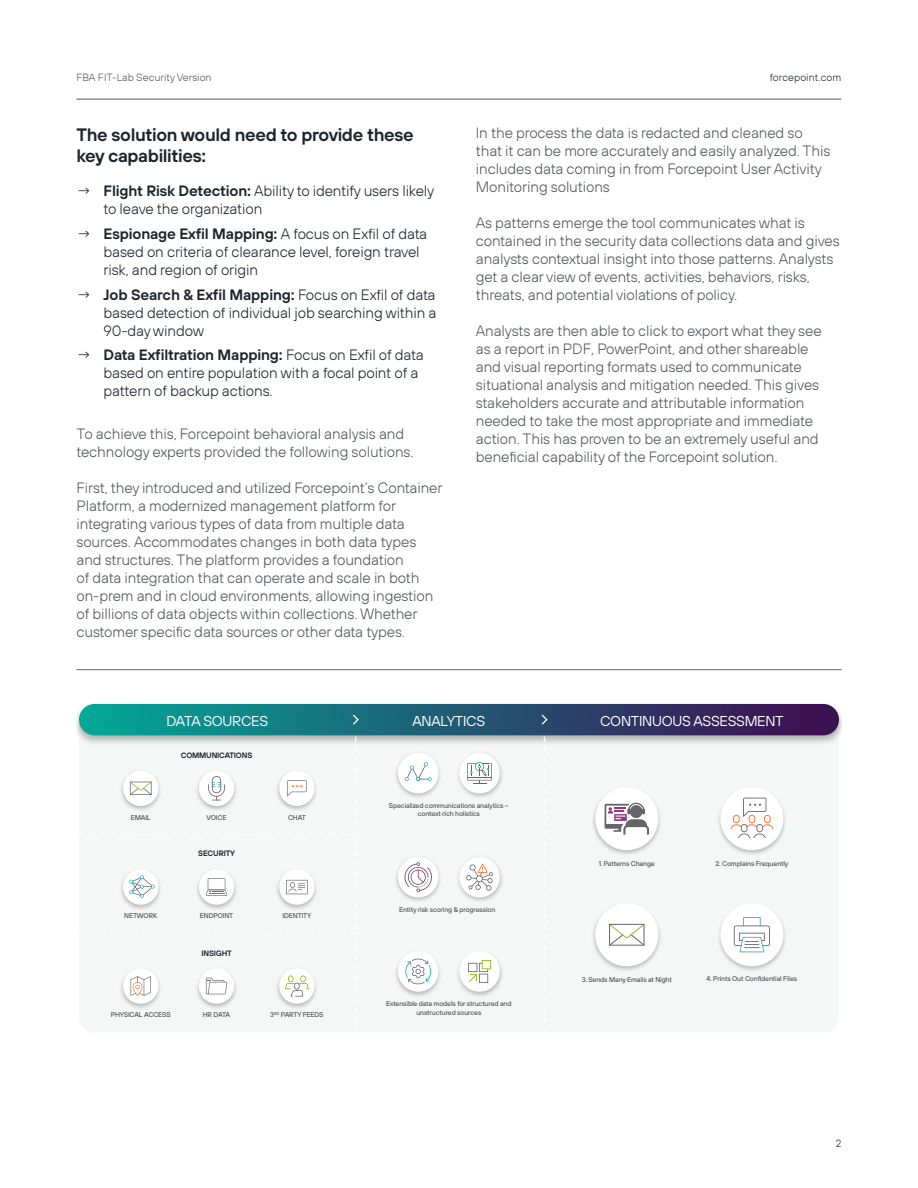
<style>
.page{position:relative;width:918px;height:1188px;background:#fff}
.page>*{position:absolute;margin:0;border:0;box-sizing:border-box;transform-origin:0 0}
.t1{font:600 18px/21px "FP Sans";letter-spacing:-.02em;color:#1d252c}
.t2{font:300 15px/18px "FP Sans";letter-spacing:-.01em;color:#53575a}
.t3{font:300 15px/18px "FP Sans";letter-spacing:-.01em;color:#1d252c}
.t4{font:14.25px "FP Sans";letter-spacing:-.02em;color:#fff}
.t5{font:300 10.5px "FP Sans";color:#53575a}
.t6{font:300 10.5px "FP Sans";letter-spacing:.01em;color:#1d252c}
.t7{font:600 7.8px "FP Sans";letter-spacing:-.02em;color:#1d252c}
.t8{font:500 6.9px/8.4px "FP Sans";letter-spacing:-.02em;color:#53575a;text-align:center}
.s1{font-weight:600}
</style>
<div class="page">
<hr style="left:76px;top:99px;width:766px;height:1px;background:#53575a">
<hr style="left:76px;top:669px;width:765px;height:1px;background:#636569">
<img style="left:76px;top:703px;width:765px;height:44px">
<div style="left:79px;top:704px;width:760px;height:31px;background:linear-gradient(to right,#02a897,#3f0b4f);border-radius:16px"></div>
<svg style="left:352px;top:713px;width:8px;height:13px"></svg>
<svg style="left:540px;top:713px;width:9px;height:13px"></svg>
<svg style="left:79px;top:737px;width:277px;height:274px"></svg>
<img style="left:393px;top:750px;width:112px;height:50px">
<div style="left:459px;top:753px;width:41px;height:40px;background:#fff;border-radius:50%"></div>
<svg style="left:467px;top:762px;width:25px;height:22px"></svg>
<div style="left:398px;top:753px;width:40px;height:40px;background:#fff;border-radius:50%"></div>
<svg style="left:405px;top:762px;width:27px;height:19px"></svg>
<img style="left:393px;top:854px;width:50px;height:50px">
<div style="left:398px;top:857px;width:40px;height:40px;background:#fff;border-radius:50%"></div>
<svg style="left:404px;top:862px;width:29px;height:30px"></svg>
<img style="left:455px;top:854px;width:50px;height:50px">
<div style="left:459px;top:857px;width:41px;height:40px;background:#fff;border-radius:50%"></div>
<svg style="left:466px;top:864px;width:27px;height:27px"></svg>
<img style="left:393px;top:949px;width:50px;height:50px">
<div style="left:398px;top:951px;width:40px;height:41px;background:#fff;border-radius:50%"></div>
<svg style="left:405px;top:958px;width:26px;height:26px"></svg>
<img style="left:455px;top:949px;width:50px;height:50px">
<div style="left:459px;top:951px;width:41px;height:41px;background:#fff;border-radius:50%"></div>
<svg style="left:468px;top:960px;width:23px;height:23px"></svg>
<img style="left:590px;top:785px;width:73px;height:72px">
<div style="left:595px;top:787px;width:63px;height:63px;background:#fff;border-radius:50%"></div>
<svg style="left:605px;top:803px;width:44px;height:32px"></svg>
<img style="left:716px;top:785px;width:72px;height:72px">
<div style="left:720px;top:787px;width:63px;height:63px;background:#fff;border-radius:50%"></div>
<svg style="left:730px;top:798px;width:43px;height:40px"></svg>
<img style="left:590px;top:901px;width:73px;height:72px">
<div style="left:595px;top:903px;width:63px;height:63px;background:#fff;border-radius:50%"></div>
<img style="left:716px;top:901px;width:72px;height:72px">
<div style="left:720px;top:903px;width:63px;height:63px;background:#fff;border-radius:50%"></div>
<svg style="left:611px;top:924px;width:34px;height:22px"></svg>
<div style="left:609px;top:924px;width:35px;height:22px;border:1px solid #636569"></div>
<svg style="left:734px;top:917px;width:36px;height:35px"></svg>
<p class="t5" style="left:76px;top:71px;width:137px">FBA FIT-Lab Security Version</p>
<p class="t6" style="left:770px;top:71px;width:73px">forcepoint.com</p>
<p class="t1" style="left:76px;top:123px;width:339px">The solution would need to provide these key capabilities:</p>
<p class="t3" style="left:104px;top:182px;width:332px;text-indent:-27px">→ <span class="s1">Flight Risk Detection:</span> Ability to identify users likely to leave the organization</p>
<p class="t3" style="left:104px;top:224px;width:325px;text-indent:-27px">→ <span class="s1">Espionage Exfil Mapping:</span> A focus on Exfil of data based on criteria of clearance level, foreign travel risk, and region of origin</p>
<p class="t3" style="left:104px;top:285px;width:335px;text-align:justify;text-indent:-27px">→ <span class="s1">Job Search &amp; Exfil Mapping:</span> Focus on Exfil of data based detection of individual job searching within a 90-day window</p>
<p class="t3" style="left:104px;top:346px;width:322px;text-indent:-27px">→ <span class="s1">Data Exfiltration Mapping:</span> Focus on Exfil of data based on entire population with a focal point of a pattern of backup actions.</p>
<p class="t2" style="left:76px;top:425px;width:339px">To achieve this, Forcepoint behavioral analysis and technology experts provided the following solutions.</p>
<p class="t2" style="left:76px;top:479px;width:368px">First, they introduced and utilized Forcepoint’s Container Platform, a modernized management platform for integrating various types of data from multiple data sources. Accommodates changes in both data types and structures. The platform provides a foundation<br>of data integration that can operate and scale in both on-prem and in cloud environments, allowing ingestion of billions of data objects within collections. Whether customer specific data sources or other data types.</p>
<p class="t2" style="left:476px;top:124px;width:356px">In the process the data is redacted and cleaned so that it can be more accurately and easily analyzed. This includes data coming in from Forcepoint User Activity Monitoring solutions</p>
<p class="t2" style="left:476px;top:214px;width:365px">As patterns emerge the tool communicates what is contained in the security data collections data and gives analysts contextual insight into those patterns. Analysts get a clear view of events, activities, behaviors, risks, threats, and potential violations of policy.</p>
<p class="t2" style="left:476px;top:322px;width:347px">Analysts are then able to click to export what they see as a report in PDF, PowerPoint, and other shareable and visual reporting formats used to communicate situational analysis and mitigation needed. This gives stakeholders accurate and attributable information needed to take the most appropriate and immediate action. This has proven to be an extremely useful and beneficial capability of the Forcepoint solution.</p>
<p class="t4" style="left:166px;top:712px;width:103px">DATA SOURCES</p>
<p class="t4" style="left:413px;top:712px;width:74px">ANALYTICS</p>
<p class="t4" style="left:600px;top:712px;width:185px">CONTINUOUS ASSESSMENT</p>
<p class="t8" style="left:131px;top:813px;width:21px">EMAIL</p>
<p class="t8" style="left:124px;top:912px;width:34px">NETWORK</p>
<p class="t7" style="left:181px;top:750px;width:73px">COMMUNICATIONS</p>
<p class="t8" style="left:206px;top:813px;width:22px">VOICE</p>
<p class="t8" style="left:288px;top:813px;width:19px">CHAT</p>
<p class="t7" style="left:198px;top:849px;width:38px">SECURITY</p>
<p class="t8" style="left:200px;top:912px;width:35px">ENDPOINT</p>
<p class="t8" style="left:283px;top:912px;width:30px">IDENTITY</p>
<p class="t7" style="left:201px;top:948px;width:32px">INSIGHT</p>
<p class="t8" style="left:111px;top:1010px;width:62px">PHYSICAL ACCESS</p>
<p class="t8" style="left:203px;top:1010px;width:29px">HR DATA</p>
<p class="t8" style="left:270px;top:1010px;width:55px">3<sup>RD</sup> PARTY FEEDS</p>
<p class="t8" style="left:389px;top:801px;width:121px">Specialized communications analytics – context rich holistics</p>
<p class="t8" style="left:399px;top:905px;width:98px">Entity risk scoring &amp; progression</p>
<p class="t8" style="left:386px;top:1000px;width:127px">Extensible data models for structured and unstructured sources</p>
<p class="t8" style="left:599px;top:859px;width:58px">1. Patterns Change</p>
<p class="t8" style="left:715px;top:859px;width:75px">2. Complains Frequently</p>
<p class="t8" style="left:582px;top:975px;width:92px">3. Sends Many Emails at Night</p>
<p class="t8" style="left:707px;top:975px;width:92px">4. Prints Out Confidential Files</p>
<p class="t6" style="left:836px;top:1137px;width:7px">2</p>
</div>
